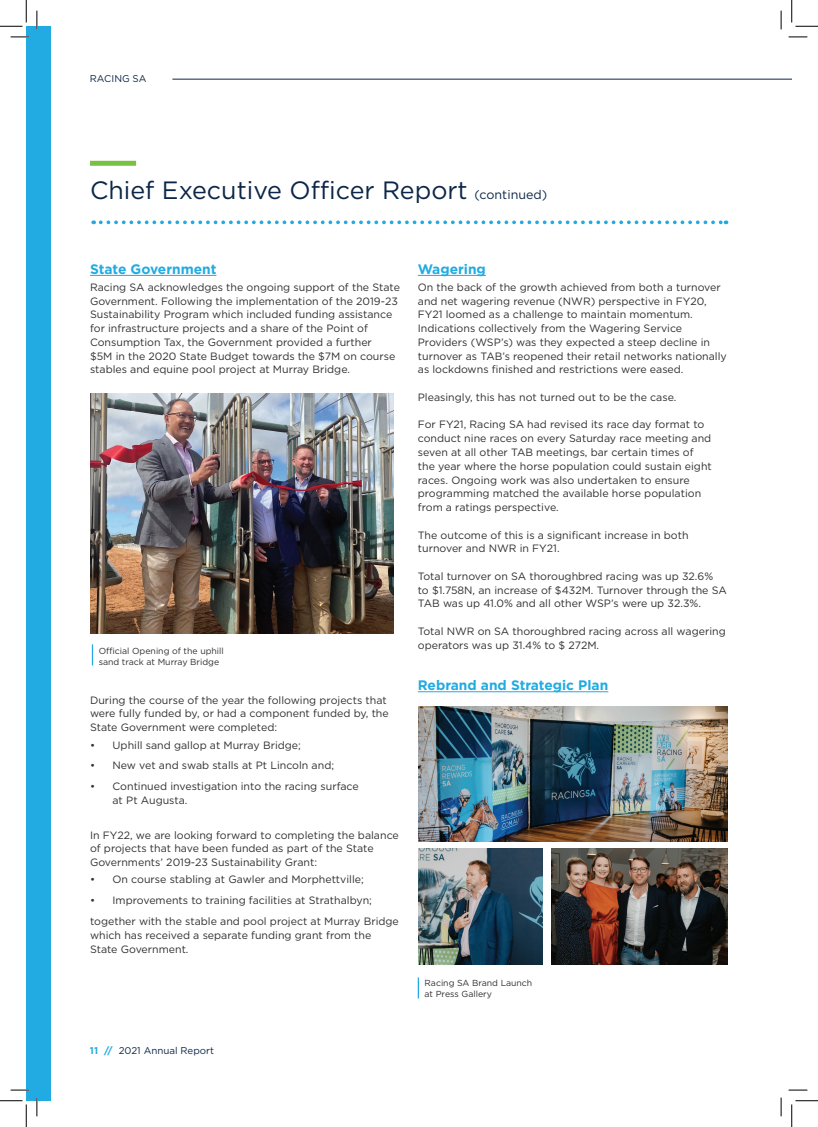
<style>
.page{position:relative;width:818px;height:1127px;background:#fff}
.page>*{position:absolute;margin:0;border:0;box-sizing:border-box;transform-origin:0 0}
.t1{font:25px "Gotham";color:#0c2647}
.t2{font:700 13.75px "Gotham HTF";color:#22abe2}
.t3{font:10.62px/13.8px "Gotham";color:#312f30}
.t4{font:9.75px "Gotham";color:#0c2647}
.t5{font:8.75px/11.2px "Gotham";color:#312f30}
.s1{font-size:12.5px}
.s2{font-family:"Gotham HTF";font-weight:700;color:#22abe2}
</style>
<div class="page">
<div style="left:26px;top:26px;width:25px;height:1074px;background:#22abe2"></div>
<hr style="left:172px;top:79px;width:620px;height:1px;background:#0c2647">
<hr style="left:90px;top:275px;width:126px;height:1px;background:#22abe2">
<hr style="left:418px;top:275px;width:68px;height:1px;background:#22abe2">
<hr style="left:418px;top:691px;width:190px;height:1px;background:#22abe2">
<div style="left:90px;top:161px;width:46px;height:5px;background:#79c142"></div>
<svg style="left:101px;top:220px;width:625px;height:4px"></svg>
<img style="left:551px;top:848px;width:177px;height:116px">
<img style="left:418px;top:706px;width:310px;height:134px">
<img style="left:418px;top:848px;width:124px;height:116px">
<img style="left:91px;top:394px;width:303px;height:239px">
<svg style="left:92px;top:644px;width:1px;height:21px"></svg>
<svg style="left:418px;top:977px;width:1px;height:21px"></svg>
<svg style="left:11px;top:36px;width:18px;height:2px"></svg>
<svg style="left:788px;top:36px;width:19px;height:2px"></svg>
<svg style="left:11px;top:1089px;width:18px;height:1px"></svg>
<svg style="left:788px;top:1089px;width:19px;height:1px"></svg>
<svg style="left:36px;top:11px;width:2px;height:18px"></svg>
<svg style="left:36px;top:1097px;width:2px;height:18px"></svg>
<svg style="left:780px;top:11px;width:2px;height:18px"></svg>
<svg style="left:780px;top:1097px;width:2px;height:18px"></svg>
<svg style="left:0;top:0;width:27px;height:27px"></svg>
<svg style="left:0;top:1100px;width:27px;height:26px"></svg>
<svg style="left:791px;top:0;width:27px;height:27px"></svg>
<svg style="left:791px;top:1100px;width:27px;height:26px"></svg>
<p class="t4" style="left:90px;top:72px;width:58px">RACING SA</p>
<p class="t1" style="left:90px;top:174px;width:459px">Chief Executive Officer Report <span class="s1">(continued)</span></p>
<p class="t2" style="left:90px;top:261px;width:128px">State Government</p>
<p class="t3" style="left:90px;top:280px;width:311px">Racing SA acknowledges the ongoing support of the State Government. Following the implementation of the 2019-23<br>Sustainability Program which included funding assistance for infrastructure projects and a share of the Point of Consumption Tax, the Government provided a further<br>$5M in the 2020 State Budget towards the $7M on course stables and equine pool project at Murray Bridge.</p>
<p class="t5" style="left:99px;top:644px;width:127px">Official Opening of the uphill sand track at Murray Bridge</p>
<p class="t3" style="left:90px;top:692px;width:300px">During the course of the year the following projects that were fully funded by, or had a component funded by, the<br>State Government were completed:</p>
<p class="t3" style="left:90px;top:737px;width:212px">• Uphill sand gallop at Murray Bridge;</p>
<p class="t3" style="left:90px;top:758px;width:246px">• New vet and swab stalls at Pt Lincoln and;</p>
<p class="t3" style="left:113px;top:779px;width:248px;text-indent:-22px">• Continued investigation into the racing surface at Pt Augusta.</p>
<p class="t3" style="left:90px;top:827px;width:310px">In FY22, we are looking forward to completing the balance of projects that have been funded as part of the State<br>Governments’ 2019-23 Sustainability Grant:</p>
<p class="t3" style="left:90px;top:872px;width:275px">• On course stabling at Gawler and Morphettville;</p>
<p class="t3" style="left:90px;top:893px;width:283px">• Improvements to training facilities at Strathalbyn;</p>
<p class="t3" style="left:90px;top:914px;width:310px">together with the stable and pool project at Murray Bridge which has received a separate funding grant from the<br>State Government.</p>
<p class="t2" style="left:418px;top:261px;width:70px">Wagering</p>
<p class="t3" style="left:418px;top:280px;width:310px">On the back of the growth achieved from both a turnover and net wagering revenue (NWR) perspective in FY20, FY21 loomed as a challenge to maintain momentum.<br>Indications collectively from the Wagering Service Providers (WSP’s) was they expected a steep decline in turnover as TAB’s reopened their retail networks nationally as lockdowns finished and restrictions were eased.</p>
<p class="t3" style="left:418px;top:390px;width:260px">Pleasingly, this has not turned out to be the case.</p>
<p class="t3" style="left:418px;top:417px;width:295px">For FY21, Racing SA had revised its race day format to conduct nine races on every Saturday race meeting and seven at all other TAB meetings, bar certain times of the year where the horse population could sustain eight races. Ongoing work was also undertaken to ensure programming matched the available horse population from a ratings perspective.</p>
<p class="t3" style="left:418px;top:527px;width:272px">The outcome of this is a significant increase in both turnover and NWR in FY21.</p>
<p class="t3" style="left:418px;top:569px;width:310px">Total turnover on SA thoroughbred racing was up 32.6% to $1.758N, an increase of $432M. Turnover through the SA<br>TAB was up 41.0% and all other WSP’s were up 32.3%.</p>
<p class="t3" style="left:418px;top:624px;width:309px">Total NWR on SA thoroughbred racing across all wagering operators was up 31.4% to $ 272M.</p>
<p class="t2" style="left:418px;top:677px;width:192px">Rebrand and Strategic Plan</p>
<p class="t5" style="left:425px;top:976px;width:109px">Racing SA Brand Launch at Press Gallery</p>
<p class="t4" style="left:90px;top:1044px;width:126px"><span class="s2">11 //</span> 2021 Annual Report</p>
</div>
